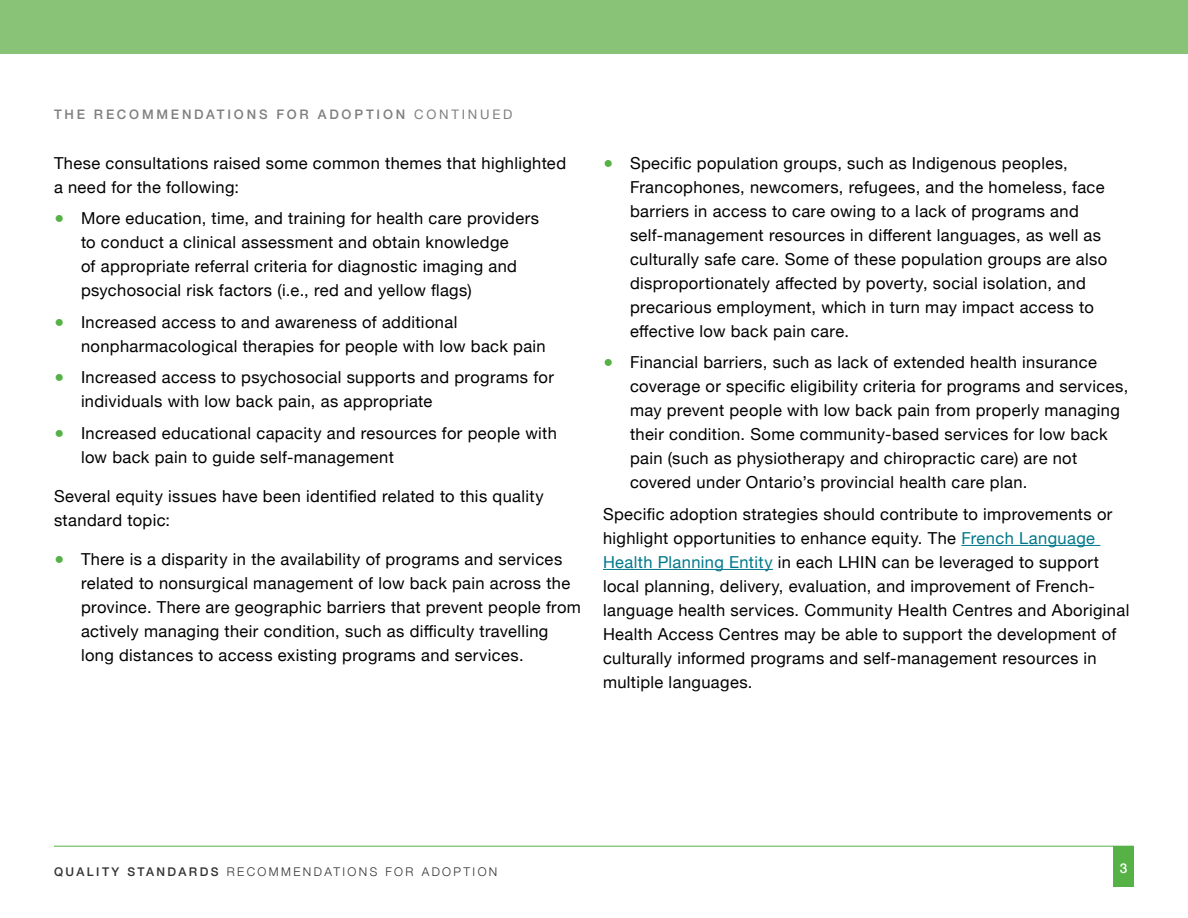
<style>
.page{position:relative;width:1188px;height:918px;background:#fff}
.page>*{position:absolute;margin:0;border:0;box-sizing:border-box;transform-origin:0 0}
.text___plain{font:16.5px/24px "Helvetica Neue";letter-spacing:.025em;color:#000}
.t1{font:500 13.5px "Helvetica Neue";color:#fff}
.text_-_continued{font:500 13.2px "Helvetica Neue";letter-spacing:.215em;color:#808080}
.t2{font:300 12px "Helvetica Neue";letter-spacing:.2em;color:#333}
.s1{font-weight:400}
.s2{color:#56b146}
.s3{color:#00788a}
.s4{font-weight:500}
</style>
<div class="page">
<hr style="left:54px;top:846px;width:1080px;height:1px;background:#56b146">
<div style="left:1113px;top:846px;width:21px;height:41px;background:#56b146"></div>
<div style="left:0;top:0;width:1188px;height:54px;background:#89c377"></div>
<hr style="left:961px;top:545px;width:139px;height:1px;background:#00788a">
<hr style="left:603px;top:569px;width:170px;height:1px;background:#00788a">
<p class="text_-_continued" style="left:54px;top:104px;width:460px">THE RECOMMENDATIONS FOR ADOPTION <span class="s1">CONTINUED</span></p>
<p class="text___plain" style="left:54px;top:152px;width:514px">These consultations raised some common themes that highlighted a need for the following:</p>
<p class="text___plain" style="left:81px;top:207px;width:460px;text-indent:-27px"><span class="s2">●</span> More education, time, and training for health care providers to conduct a clinical assessment and obtain knowledge<br>of appropriate referral criteria for diagnostic imaging and psychosocial risk factors (i.e., red and yellow flags)</p>
<p class="text___plain" style="left:81px;top:311px;width:466px;text-indent:-27px"><span class="s2">●</span> Increased access to and awareness of additional nonpharmacological therapies for people with low back pain</p>
<p class="text___plain" style="left:81px;top:366px;width:474px;text-indent:-27px"><span class="s2">●</span> Increased access to psychosocial supports and programs for individuals with low back pain, as appropriate</p>
<p class="text___plain" style="left:81px;top:422px;width:477px;text-indent:-27px"><span class="s2">●</span> Increased educational capacity and resources for people with low back pain to guide self-management</p>
<p class="text___plain" style="left:54px;top:485px;width:491px">Several equity issues have been identified related to this quality standard topic:</p>
<p class="text___plain" style="left:81px;top:548px;width:502px;text-indent:-27px"><span class="s2">●</span> There is a disparity in the availability of programs and services related to nonsurgical management of low back pain across the province. There are geographic barriers that prevent people from actively managing their condition, such as difficulty travelling long distances to access existing programs and services.</p>
<p class="text___plain" style="left:630px;top:152px;width:479px;text-indent:-27px"><span class="s2">●</span> Specific population groups, such as Indigenous peoples, Francophones, newcomers, refugees, and the homeless, face barriers in access to care owing to a lack of programs and self-management resources in different languages, as well as culturally safe care. Some of these population groups are also disproportionately affected by poverty, social isolation, and precarious employment, which in turn may impact access to effective low back pain care.</p>
<p class="text___plain" style="left:630px;top:351px;width:500px;text-indent:-27px"><span class="s2">●</span> Financial barriers, such as lack of extended health insurance coverage or specific eligibility criteria for programs and services, may prevent people with low back pain from properly managing their condition. Some community-based services for low back pain (such as physiotherapy and chiropractic care) are not covered under Ontario’s provincial health care plan.</p>
<p class="text___plain" style="left:603px;top:503px;width:528px">Specific adoption strategies should contribute to improvements or highlight opportunities to enhance equity. The <span class="s3">French Language Health Planning Entity</span> in each LHIN can be leveraged to support local planning, delivery, evaluation, and improvement of French&shy;language health services. Community Health Centres and Aboriginal Health Access Centres may be able to support the development of culturally informed programs and self-management resources in multiple languages.</p>
<p class="t2" style="left:54px;top:862px;width:445px"><span class="s4">QUALITY STANDARDS</span> RECOMMENDATIONS FOR ADOPTION</p>
<p class="t1" style="left:1120px;top:857px;width:9px">3</p>
</div>
